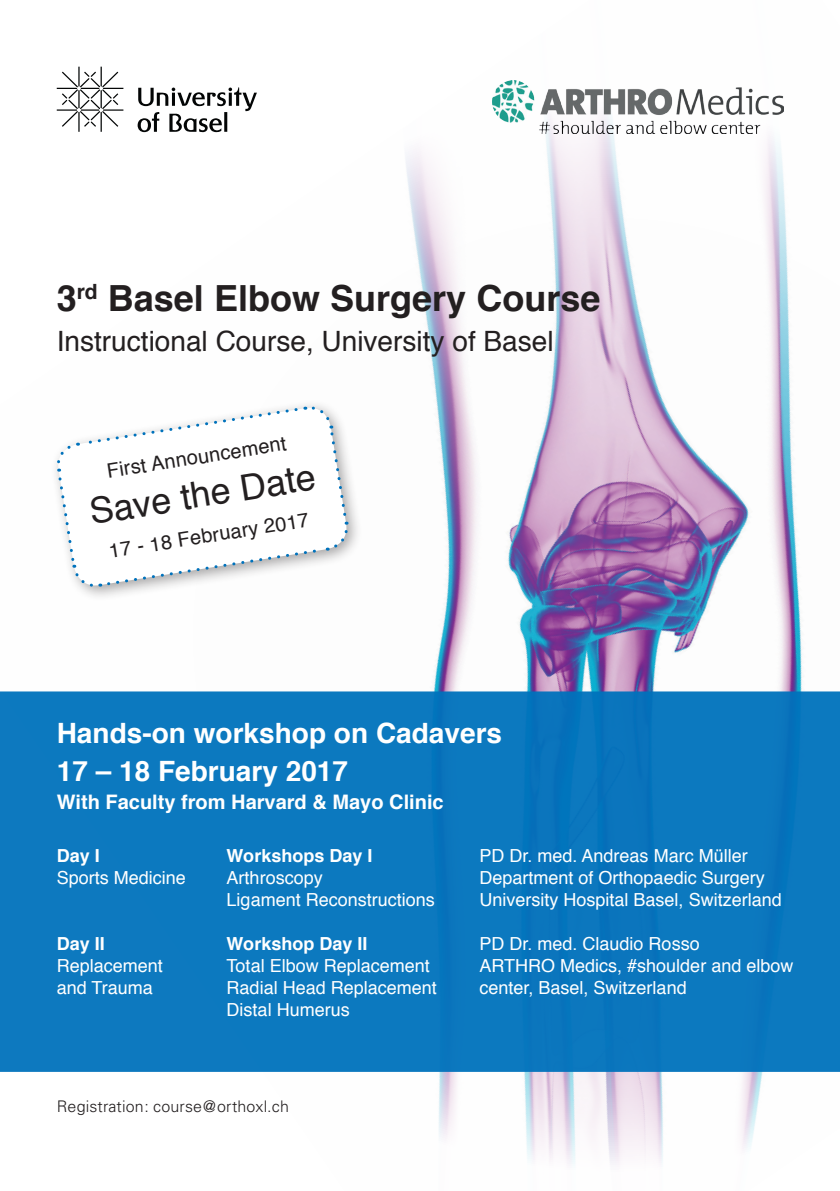
<style>
.page{position:relative;width:840px;height:1191px;background:#fff}
.page>*{position:absolute;margin:0;border:0;box-sizing:border-box;transform-origin:0 0}
.t1{font:700 36px "Helvetica";color:#231f20}
.t2{font:36px "Helvetica";color:#231f20}
.t3{font:700 28px/38px "Helvetica";color:#fff}
.t4{font:28px "Helvetica";color:#231f20}
.t5{font:20px "Helvetica";color:#231f20}
.t6{font:700 20px "Helvetica";color:#fff}
.t7{font:18px/22px "Helvetica";color:#fff}
.t8{font:700 18px "Helvetica";color:#fff}
.t9{font:300 16px "Univers";letter-spacing:.01em;color:#231f20}
</style>
<div class="page">
<img style="left:0;top:66px;width:839px;height:1099px">
<div style="left:0;top:691px;width:839px;height:380px;background:#0c79bf"></div>
<div style="left:50px;top:399px;width:313px;height:202px;background:#231f20;opacity:.4"></div>
<svg style="left:55px;top:405px;width:294px;height:183px"></svg>
<img style="left:492px;top:80px;width:290px;height:53px">
<svg style="left:137px;top:87px;width:120px;height:45px"></svg>
<svg style="left:57px;top:67px;width:66px;height:65px"></svg>
<h1 class="t1" style="left:57px;top:270px;width:545px">3<sup>rd</sup> Basel Elbow Surgery Course</h1>
<h2 class="t4" style="left:57px;top:320px;width:498px">Instructional Course, University of Basel</h2>
<p class="t5" style="left:104px;top:456px;width:183px;rotate:-9deg">First Announcement</p>
<h1 class="t2" style="left:85px;top:484px;width:230px;rotate:-9deg">Save the Date</h1>
<p class="t5" style="left:107px;top:536px;width:203px;rotate:-9deg">17 - 18 February 2017</p>
<h2 class="t3" style="left:57px;top:715px;width:446px">Hands-on workshop on Cadavers<br>17 – 18 February 2017</h2>
<p class="t6" style="left:57px;top:786px;width:388px">With Faculty from Harvard &amp; Mayo Clinic</p>
<p class="t8" style="left:57px;top:841px;width:45px">Day I</p>
<p class="t7" style="left:57px;top:867px;width:131px">Sports Medicine</p>
<p class="t8" style="left:57px;top:929px;width:50px">Day II</p>
<p class="t7" style="left:57px;top:955px;width:108px">Replacement and Trauma</p>
<p class="t8" style="left:226px;top:841px;width:147px">Workshops Day I</p>
<p class="t7" style="left:226px;top:867px;width:210px">Arthroscopy<br>Ligament Reconstructions</p>
<p class="t8" style="left:226px;top:929px;width:142px">Workshop Day II</p>
<p class="t7" style="left:226px;top:955px;width:212px">Total Elbow Replacement<br>Radial Head Replacement<br>Distal Humerus</p>
<p class="t9" style="left:57px;top:1096px;width:233px">Registration: course@orthoxl.ch</p>
<p class="t7" style="left:479px;top:845px;width:304px">PD Dr. med. Andreas Marc Müller<br>Department of Orthopaedic Surgery<br>University Hospital Basel, Switzerland</p>
<p class="t7" style="left:479px;top:933px;width:315px">PD Dr. med. Claudio Rosso<br>ARTHRO Medics, #shoulder and elbow center, Basel, Switzerland</p>
</div>
